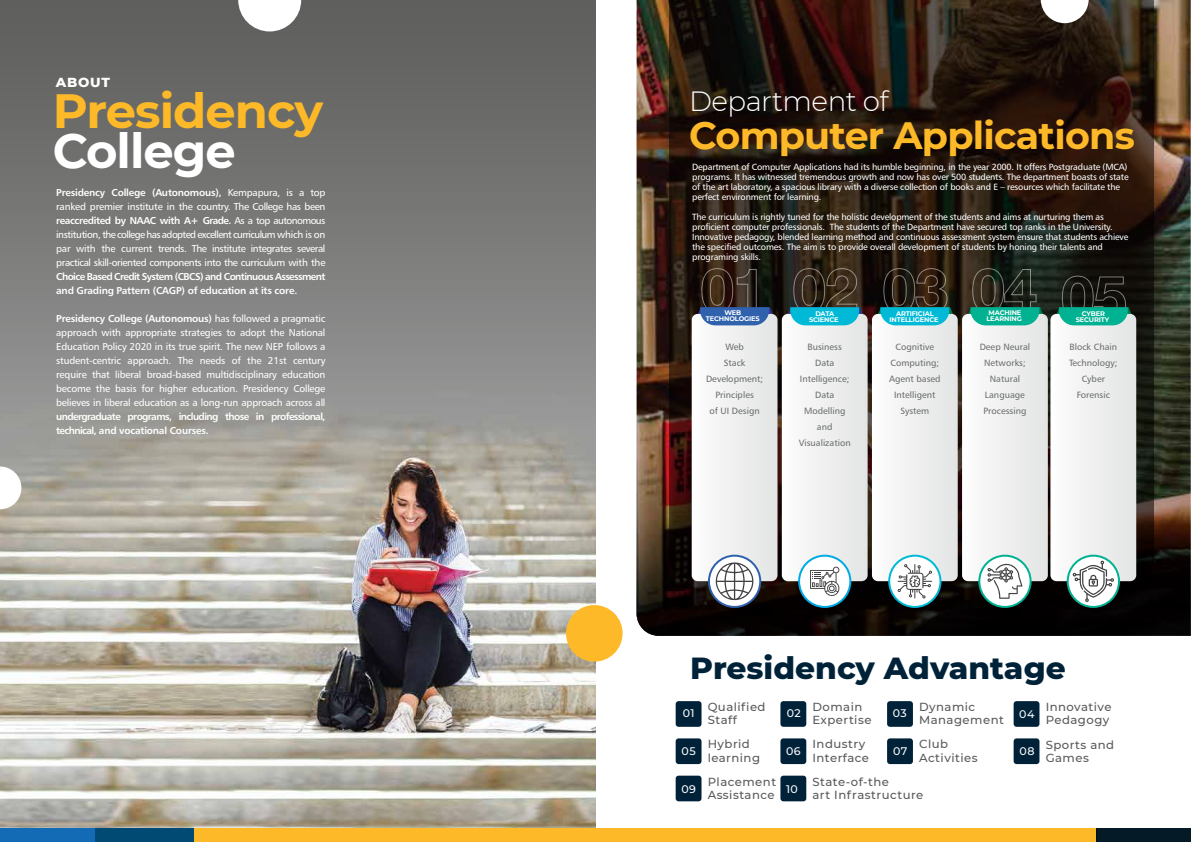
<style>
.page{position:relative;width:1191px;height:842px;background:#fff}
.page>*{position:absolute;margin:0;border:0;box-sizing:border-box;transform-origin:0 0}
.t1{font:700 48px "Montserrat";letter-spacing:-.02em;color:#fdb927}
.t2{font:700 48px "Montserrat";letter-spacing:-.02em;color:#fff}
.t3{font:700 38px "Montserrat";letter-spacing:-.02em;color:#fdb927}
.t4{font:800 31.2px "Montserrat";color:#002239}
.t5{font:300 27.8px "Montserrat";letter-spacing:-.02em;color:#fff}
.t6{font:800 13.4px "Montserrat";letter-spacing:.06em;color:#fff}
.t7{font:500 11.7px/13.3px "Montserrat";letter-spacing:.04em;color:#58595b}
.t8{font:500 11px "Montserrat";letter-spacing:.04em;color:#fff}
.t9{font:10px/14px "Humanist 777 BT Roman B";letter-spacing:-.02em;color:#fff;text-align:justify}
.t10{font:10px/14px "Humanist 777 BT Bold B";letter-spacing:-.06em;color:#fff}
.t11{font:10px "Humanist 777 BT Bold B";letter-spacing:-.02em;color:#fff}
.t12{font:10px "Humanist 777 BT Bold B";letter-spacing:-.04em;color:#fff}
.t13{font:9.1px/16px "Humanist 777 BT Roman B";color:#6d6e71;text-align:center}
.t14{font:9px/10px "Humanist 777 BT Roman B";letter-spacing:-.02em;color:#fff}
.t15{font:700 6.6px/6px "Montserrat";letter-spacing:-.02em;color:#fff;text-align:center}
.s1{font-family:"Humanist 777 BT Roman B"}
</style>
<div class="page">
<img style="left:0;top:430px;width:595px;height:398px">
<div style="left:0;top:0;width:595px;height:430px;background:linear-gradient(to bottom,#5b5c58,#989897)"></div>
<svg style="left:238px;top:0;width:63px;height:31px"></svg>
<svg style="left:0;top:466px;width:21px;height:43px"></svg>
<img style="left:636px;top:0;width:554px;height:403px">
<svg style="left:636px;top:438px;width:554px;height:41px;background:#5c4532"></svg>
<svg style="left:636px;top:479px;width:554px;height:41px;background:#72553f"></svg>
<svg style="left:636px;top:534px;width:554px;height:102px;background:#0d0a08"></svg>
<svg style="left:669px;top:0;width:485px;height:579px;background:#24170f"></svg>
<svg style="left:1040px;top:0;width:48px;height:23px"></svg>
<svg style="left:709px;top:556px;width:51px;height:51px"></svg>
<svg style="left:799px;top:556px;width:51px;height:51px"></svg>
<div style="left:95px;top:828px;width:99px;height:14px;background:#004a74"></div>
<div style="left:194px;top:828px;width:902px;height:14px;background:#fdb927"></div>
<div style="left:1096px;top:828px;width:95px;height:14px;background:#051a27"></div>
<div style="left:0;top:828px;width:95px;height:14px;background:#136ab5"></div>
<svg style="left:563px;top:602px;width:60px;height:62px"></svg>
<div style="left:887px;top:738px;width:26px;height:26px;background:#002239;border-radius:3px"></div>
<div style="left:675px;top:738px;width:26px;height:26px;background:#002239;border-radius:3px"></div>
<div style="left:1013px;top:738px;width:26px;height:26px;background:#002239;border-radius:3px"></div>
<div style="left:675px;top:701px;width:26px;height:26px;background:#002239;border-radius:3px"></div>
<div style="left:1013px;top:701px;width:26px;height:26px;background:#002239;border-radius:3px"></div>
<div style="left:780px;top:701px;width:26px;height:26px;background:#002239;border-radius:3px"></div>
<div style="left:887px;top:701px;width:26px;height:26px;background:#002239;border-radius:3px"></div>
<div style="left:780px;top:738px;width:26px;height:26px;background:#002239;border-radius:3px"></div>
<div style="left:780px;top:776px;width:26px;height:25px;background:#002239;border-radius:3px"></div>
<div style="left:675px;top:776px;width:26px;height:25px;background:#002239;border-radius:3px"></div>
<svg style="left:889px;top:556px;width:51px;height:51px"></svg>
<svg style="left:979px;top:556px;width:51px;height:51px"></svg>
<svg style="left:1067px;top:556px;width:52px;height:51px"></svg>
<svg style="left:691px;top:268px;width:445px;height:334px"></svg>
<h3 class="t6" style="left:56px;top:72px;width:56px">ABOUT</h3>
<h1 class="t1" style="left:53px;top:76px;width:272px">Presidency</h1>
<h1 class="t2" style="left:53px;top:116px;width:185px">College</h1>
<p class="t11" style="left:56px;top:186px;width:271px">Presidency College (Autonomous), <span class="s1">Kempapura, is a top</span></p>
<p class="t9" style="left:56px;top:199px;width:271px">ranked premier institute in the country. The College has been</p>
<p class="t12" style="left:56px;top:214px;width:271px">reaccredited by NAAC with A+ Grade. <span class="s1">As a top autonomous</span></p>
<p class="t9" style="left:56px;top:227px;width:271px">institution, the college has adopted excellent curriculum which is on par with the current trends. The institute integrates several practical skill-oriented components into the curriculum with the</p>
<p class="t10" style="left:56px;top:269px;width:271px">Choice Based Credit System (CBCS) and Continuous Assessment and Grading Pattern (CAGP) of education at its core.</p>
<p class="t11" style="left:56px;top:312px;width:271px">Presidency College (Autonomous) <span class="s1">has followed a pragmatic</span></p>
<p class="t9" style="left:56px;top:325px;width:271px">approach with appropriate strategies to adopt the National Education Policy 2020 in its true spirit. The new NEP follows a student-centric approach. The needs of the 21st century require that liberal broad-based multidisciplinary education become the basis for higher education. Presidency College believes in liberal education as a long-run approach across all</p>
<p class="t10" style="left:56px;top:409px;width:271px">undergraduate programs, including those in professional, technical, and vocational Courses.</p>
<h3 class="t5" style="left:689px;top:82px;width:201px">Department of</h3>
<h2 class="t3" style="left:689px;top:108px;width:447px">Computer Applications</h2>
<p class="t14" style="left:692px;top:161px;width:438px">Department of Computer Applications had its humble beginning, in the year 2000. It offers Postgraduate (MCA) programs. It has witnessed tremendous growth and now has over 500 students. The department boasts of state of the art laboratory, a spacious library with a diverse collection of books and E – resources which facilitate the perfect environment for learning.</p>
<p class="t14" style="left:692px;top:211px;width:437px">The curriculum is rightly tuned for the holistic development of the students and aims at nurturing them as proficient computer professionals. The students of the Department have secured top ranks in the University.<br>Innovative pedagogy, blended learning method and continuous assessment system ensure that students achieve the specified outcomes. The aim is to provide overall development of students by honing their talents and programing skills.</p>
<p class="t15" style="left:706px;top:309px;width:55px">WEB<br>TECHNOLOGIES</p>
<p class="t13" style="left:706px;top:339px;width:59px">Web<br>Stack<br>Development;<br>Principles<br>of UI Design</p>
<p class="t13" style="left:798px;top:339px;width:53px">Business<br>Data<br>Intelligence;<br>Data<br>Modelling and<br>Visualization</p>
<p class="t15" style="left:809px;top:310px;width:31px">DATA<br>SCIENCE</p>
<p class="t15" style="left:889px;top:310px;width:51px">ARTIFICIAL<br>INTELLIGENCE</p>
<p class="t13" style="left:889px;top:339px;width:53px">Cognitive<br>Computing;<br>Agent based<br>Intelligent<br>System</p>
<p class="t15" style="left:986px;top:310px;width:37px">MACHINE<br>LEARNING</p>
<p class="t13" style="left:979px;top:339px;width:52px">Deep Neural<br>Networks;<br>Natural<br>Language<br>Processing</p>
<p class="t15" style="left:1075px;top:310px;width:35px">CYBER<br>SECURITY</p>
<p class="t13" style="left:1069px;top:339px;width:50px">Block Chain<br>Technology;<br>Cyber<br>Forensic</p>
<h3 class="t4" style="left:690px;top:645px;width:377px">Presidency Advantage</h3>
<p class="t7" style="left:707px;top:700px;width:59px">Qualified<br>Staff</p>
<p class="t8" style="left:682px;top:706px;width:13px">01</p>
<p class="t7" style="left:1045px;top:700px;width:67px">Innovative<br>Pedagogy</p>
<p class="t8" style="left:787px;top:706px;width:16px">02</p>
<p class="t7" style="left:919px;top:700px;width:86px">Dynamic<br>Management</p>
<p class="t7" style="left:812px;top:700px;width:60px">Domain<br>Expertise</p>
<p class="t8" style="left:893px;top:706px;width:15px">03</p>
<p class="t8" style="left:1019px;top:706px;width:17px">04</p>
<p class="t7" style="left:707px;top:737px;width:54px">Hybrid learning</p>
<p class="t7" style="left:919px;top:737px;width:60px">Club<br>Activities</p>
<p class="t7" style="left:812px;top:737px;width:58px">Industry<br>Interface</p>
<p class="t8" style="left:681px;top:743px;width:16px">05</p>
<p class="t7" style="left:1045px;top:737px;width:70px">Sports and<br>Games</p>
<p class="t8" style="left:786px;top:743px;width:16px">06</p>
<p class="t8" style="left:893px;top:744px;width:16px">07</p>
<p class="t8" style="left:1019px;top:744px;width:16px">08</p>
<p class="t8" style="left:681px;top:781px;width:16px">09</p>
<p class="t7" style="left:707px;top:775px;width:70px">Placement<br>Assistance</p>
<p class="t8" style="left:786px;top:781px;width:13px">10</p>
<p class="t7" style="left:812px;top:775px;width:112px">State-of-the<br>art Infrastructure</p>
</div>
